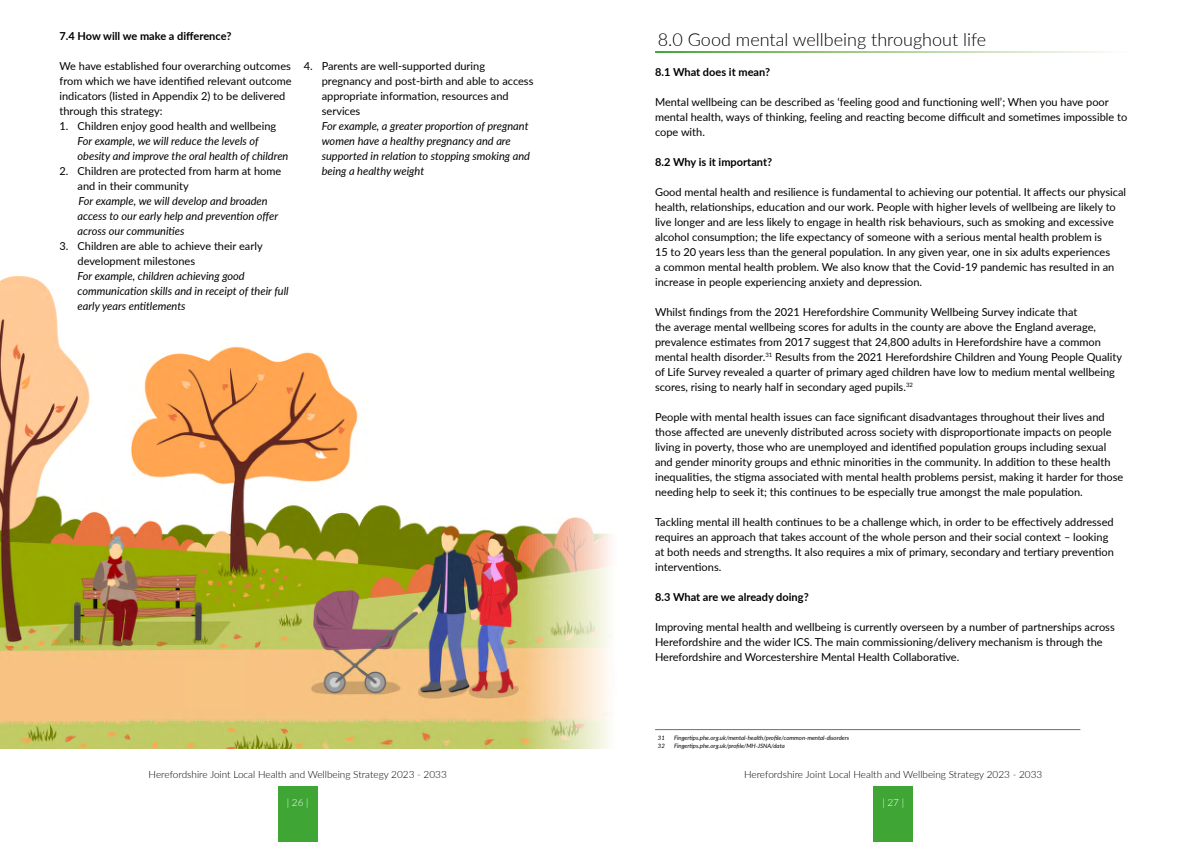
<style>
.page{position:relative;width:1191px;height:842px;background:#fff}
.page>*{position:absolute;margin:0;border:0;box-sizing:border-box;transform-origin:0 0}
.Page_heading{font:300 18px "Lato";color:#000}
.lato_regular_11_15_p{font:11px/15px "Lato";color:#000}
.bullet_numb_lato_reg{font:italic 11px/15px "Lato";color:#000}
.lato_bold_11_15_para{font:700 11px "Lato";color:#000}
.t1{font:300 10px "Lato";color:#000}
.t2{font:300 10px "Lato";color:#fff}
.footnotes{font:italic 6px "Lato";color:#000}
.s1{font-style:normal}
</style>
<div class="page">
<img style="left:0;top:276px;width:673px;height:472px">
<div style="left:278px;top:787px;width:39px;height:55px;background:#3fa535"></div>
<div style="left:873px;top:787px;width:40px;height:55px;background:#3fa535"></div>
<hr style="left:655px;top:729px;width:425px;height:1px;background:#706f6f">
<h1 class="lato_bold_11_15_para" style="left:60px;top:28px;width:173px">7.4 How will we make a difference?</h1>
<p class="lato_regular_11_15_p" style="left:60px;top:58px;width:234px">We have established four overarching outcomes from which we have identified relevant outcome indicators (listed in Appendix 2) to be delivered through this strategy:</p>
<p class="bullet_numb_lato_reg" style="left:78px;top:118px;width:212px;text-indent:-18px"><span class="s1">1. Children enjoy good health and wellbeing<br></span>For example, we will reduce the levels of obesity and improve the oral health of children</p>
<p class="bullet_numb_lato_reg" style="left:78px;top:163px;width:205px;text-indent:-18px"><span class="s1">2. Children are protected from harm at home and in their community<br></span>For example, we will develop and broaden access to our early help and prevention offer across our communities</p>
<p class="bullet_numb_lato_reg" style="left:78px;top:238px;width:213px;text-indent:-18px"><span class="s1">3. Children are able to achieve their early development milestones<br></span>For example, children achieving good communication skills and in receipt of their full early years entitlements</p>
<p class="bullet_numb_lato_reg" style="left:322px;top:58px;width:213px;text-indent:-18px"><span class="s1">4. Parents are well-supported during pregnancy and post-birth and able to access appropriate information, resources and services<br></span>For example, a greater proportion of pregnant women have a healthy pregnancy and are supported in relation to stopping smoking and being a healthy weight</p>
<p class="t1" style="left:149px;top:767px;width:300px">Herefordshire Joint Local Health and Wellbeing Strategy 2023 - 2033</p>
<p class="t2" style="left:287px;top:795px;width:23px">| 26 |</p>
<p class="Page_heading" style="left:658px;top:27px;width:330px">8.0 Good mental wellbeing throughout life</p>
<h1 class="lato_bold_11_15_para" style="left:655px;top:64px;width:117px">8.1 What does it mean?</h1>
<p class="lato_regular_11_15_p" style="left:655px;top:94px;width:474px">Mental wellbeing can be described as ‘feeling good and functioning well’; When you have poor mental health, ways of thinking, feeling and reacting become difficult and sometimes impossible to cope with.</p>
<h1 class="lato_bold_11_15_para" style="left:655px;top:154px;width:119px">8.2 Why is it important?</h1>
<p class="lato_regular_11_15_p" style="left:655px;top:184px;width:472px">Good mental health and resilience is fundamental to achieving our potential. It affects our physical health, relationships, education and our work. People with higher levels of wellbeing are likely to live longer and are less likely to engage in health risk behaviours, such as smoking and excessive alcohol consumption; the life expectancy of someone with a serious mental health problem is<br>15 to 20 years less than the general population. In any given year, one in six adults experiences<br>a common mental health problem. We also know that the Covid-19 pandemic has resulted in an increase in people experiencing anxiety and depression.</p>
<p class="lato_regular_11_15_p" style="left:655px;top:304px;width:468px">Whilst findings from the 2021 Herefordshire Community Wellbeing Survey indicate that<br>the average mental wellbeing scores for adults in the county are above the England average, prevalence estimates from 2017 suggest that 24,800 adults in Herefordshire have a common mental health disorder.<sup>31</sup> Results from the 2021 Herefordshire Children and Young People Quality of Life Survey revealed a quarter of primary aged children have low to medium mental wellbeing scores, rising to nearly half in secondary aged pupils.<sup>32</sup></p>
<p class="lato_regular_11_15_p" style="left:655px;top:409px;width:470px">People with mental health issues can face significant disadvantages throughout their lives and those affected are unevenly distributed across society with disproportionate impacts on people living in poverty, those who are unemployed and identified population groups including sexual and gender minority groups and ethnic minorities in the community. In addition to these health inequalities, the stigma associated with mental health problems persist, making it harder for those needing help to seek it; this continues to be especially true amongst the male population.</p>
<p class="lato_regular_11_15_p" style="left:655px;top:514px;width:460px">Tackling mental ill health continues to be a challenge which, in order to be effectively addressed requires an approach that takes account of the whole person and their social context – looking at both needs and strengths. It also requires a mix of primary, secondary and tertiary prevention interventions.</p>
<h1 class="lato_bold_11_15_para" style="left:655px;top:589px;width:155px">8.3 What are we already doing?</h1>
<p class="lato_regular_11_15_p" style="left:655px;top:619px;width:461px">Improving mental health and wellbeing is currently overseen by a number of partnerships across<br>Herefordshire and the wider ICS. The main commissioning/delivery mechanism is through the<br>Herefordshire and Worcestershire Mental Health Collaborative.</p>
<p class="footnotes" style="left:658px;top:734px;width:8px">31</p>
<p class="footnotes" style="left:674px;top:734px;width:177px">Fingertips.phe.org.uk/mental-health/profile/common-mental-disorders</p>
<p class="footnotes" style="left:658px;top:742px;width:8px">32</p>
<p class="footnotes" style="left:674px;top:742px;width:112px">Fingertips.phe.org.uk/profile/MH-JSNA/data</p>
<p class="t1" style="left:744px;top:767px;width:300px">Herefordshire Joint Local Health and Wellbeing Strategy 2023 - 2033</p>
<p class="t2" style="left:882px;top:795px;width:23px">| 27 |</p>
</div>
